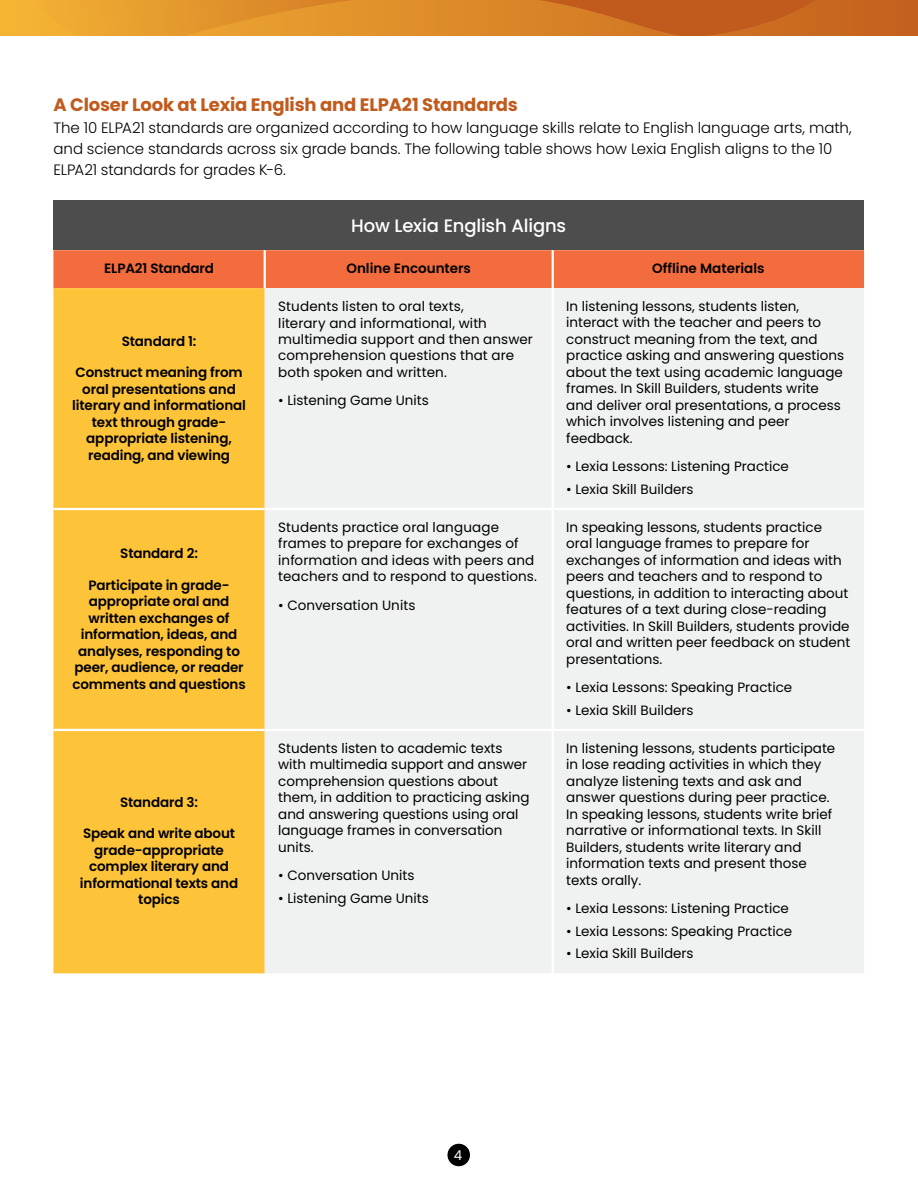
<style>
.page{position:relative;width:918px;height:1188px;background:#fff}
.page>*{position:absolute;margin:0;border:0;box-sizing:border-box;transform-origin:0 0}
.t1{font:700 18px "Poppins";letter-spacing:-.01em;color:#c15b1d}
.t2{font:500 18px "Poppins";letter-spacing:-.01em;color:#fff}
.t3{font:300 15px/21px "Poppins";color:#000}
.t4{font:13.5px/16.5px "Poppins";color:#000}
.t5{font:600 13.5px/16.5px "Poppins";letter-spacing:-.01em;color:#000;text-align:center}
.t6{font:13.5px "Poppins";color:#fff}
</style>
<div class="page">
<img style="left:0;top:0;width:918px;height:36px">
<img style="left:34px;top:0;width:782px;height:36px">
<div style="left:447px;top:1144px;width:23px;height:22px;background:#000;border-radius:50%"></div>
<div style="left:53px;top:201px;width:811px;height:49px;background:#4e4d4e"></div>
<div style="left:53px;top:250px;width:811px;height:38px;background:#f26c3e"></div>
<div style="left:53px;top:288px;width:212px;height:685px;background:#fdc339"></div>
<div style="left:265px;top:288px;width:599px;height:685px;background:#f0f1f1"></div>
<hr style="left:264px;top:250px;width:2px;height:38px;background:#fff">
<hr style="left:53px;top:508px;width:212px;height:2px;background:#fff">
<hr style="left:265px;top:508px;width:288px;height:2px;background:#fff">
<hr style="left:553px;top:508px;width:311px;height:2px;background:#fff">
<hr style="left:53px;top:729px;width:212px;height:2px;background:#fff">
<hr style="left:265px;top:729px;width:288px;height:2px;background:#fff">
<hr style="left:553px;top:729px;width:311px;height:2px;background:#fff">
<hr style="left:552px;top:250px;width:2px;height:38px;background:#fff">
<hr style="left:552px;top:288px;width:2px;height:220px;background:#fff">
<hr style="left:552px;top:510px;width:2px;height:219px;background:#fff">
<hr style="left:552px;top:731px;width:2px;height:242px;background:#fff">
<h1 class="t1" style="left:53px;top:96px;width:466px">A Closer Look at Lexia English and ELPA21 Standards</h1>
<p class="t3" style="left:53px;top:118px;width:800px">The 10 ELPA21 standards are organized according to how language skills relate to English language arts, math, and science standards across six grade bands. The following table shows how Lexia English aligns to the 10<br>ELPA21 standards for grades K-6.</p>
<h1 class="t2" style="left:351px;top:215px;width:217px">How Lexia English Aligns</h1>
<p class="t5" style="left:104px;top:261px;width:111px">ELPA21 Standard</p>
<p class="t5" style="left:346px;top:261px;width:126px">Online Encounters</p>
<p class="t5" style="left:652px;top:261px;width:114px">Offline Materials</p>
<p class="t5" style="left:122px;top:334px;width:76px">Standard 1:</p>
<p class="t5" style="left:72px;top:365px;width:175px">Construct meaning from oral presentations and literary and informational text through grade&shy;appropriate listening, reading, and viewing</p>
<p class="t5" style="left:120px;top:546px;width:79px">Standard 2:</p>
<p class="t5" style="left:72px;top:578px;width:175px">Participate in grade&shy;appropriate oral and written exchanges of information, ideas, and analyses, responding to peer, audience, or reader comments and questions</p>
<p class="t5" style="left:120px;top:795px;width:79px">Standard 3:</p>
<p class="t5" style="left:80px;top:827px;width:160px">Speak and write about grade-appropriate complex literary and informational texts and topics</p>
<p class="t4" style="left:278px;top:298px;width:256px">Students listen to oral texts,<br>literary and informational, with multimedia support and then answer comprehension questions that are both spoken and written.</p>
<p class="t4" style="left:278px;top:394px;width:152px">• Listening Game Units</p>
<p class="t4" style="left:566px;top:298px;width:279px">In listening lessons, students listen, interact with the teacher and peers to construct meaning from the text, and practice asking and answering questions about the text using academic language frames. In Skill Builders, students write and deliver oral presentations, a process which involves listening and peer feedback.</p>
<p class="t4" style="left:566px;top:460px;width:224px">• Lexia Lessons: Listening Practice</p>
<p class="t4" style="left:566px;top:482px;width:129px">• Lexia Skill Builders</p>
<p class="t4" style="left:278px;top:519px;width:260px">Students practice oral language frames to prepare for exchanges of information and ideas with peers and teachers and to respond to questions.</p>
<p class="t4" style="left:278px;top:597px;width:139px">• Conversation Units</p>
<p class="t4" style="left:566px;top:519px;width:286px">In speaking lessons, students practice oral language frames to prepare for exchanges of information and ideas with peers and teachers and to respond to questions, in addition to interacting about features of a text during close-reading activities. In Skill Builders, students provide oral and written peer feedback on student presentations.</p>
<p class="t4" style="left:566px;top:681px;width:228px">• Lexia Lessons: Speaking Practice</p>
<p class="t4" style="left:566px;top:703px;width:129px">• Lexia Skill Builders</p>
<p class="t4" style="left:278px;top:740px;width:253px">Students listen to academic texts with multimedia support and answer comprehension questions about them, in addition to practicing asking and answering questions using oral language frames in conversation units.</p>
<p class="t4" style="left:278px;top:869px;width:138px">• Conversation Units</p>
<p class="t4" style="left:278px;top:891px;width:152px">• Listening Game Units</p>
<p class="t4" style="left:566px;top:740px;width:271px">In listening lessons, students participate in lose reading activities in which they analyze listening texts and ask and answer questions during peer practice.<br>In speaking lessons, students write brief narrative or informational texts. In Skill Builders, students write literary and information texts and present those texts orally.</p>
<p class="t4" style="left:566px;top:902px;width:224px">• Lexia Lessons: Listening Practice</p>
<p class="t4" style="left:566px;top:924px;width:228px">• Lexia Lessons: Speaking Practice</p>
<p class="t4" style="left:566px;top:947px;width:129px">• Lexia Skill Builders</p>
<p class="t6" style="left:454px;top:1149px;width:10px">4</p>
</div>
